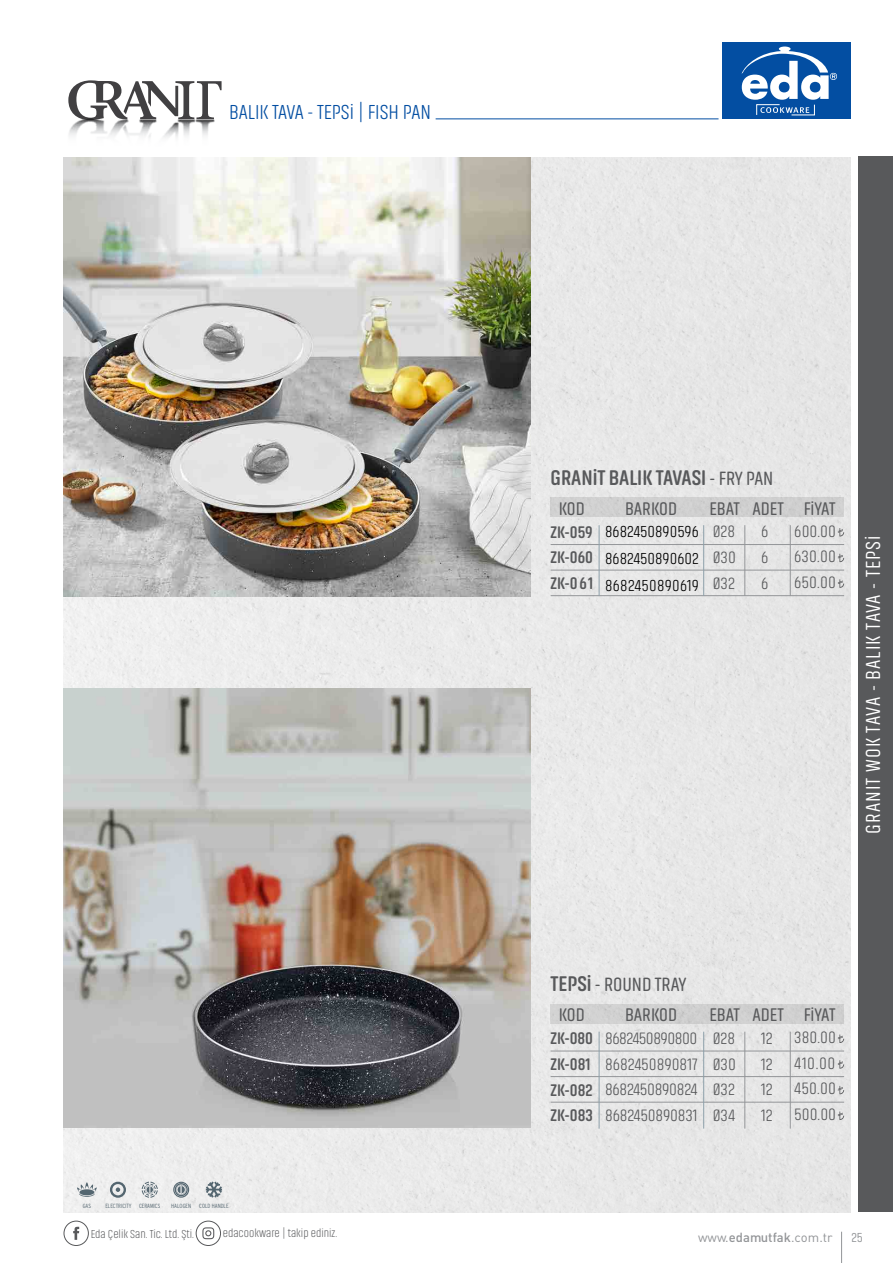
<style>
.page{position:relative;width:893px;height:1263px;background:#fff}
.page>*{position:absolute;margin:0;border:0;box-sizing:border-box;transform-origin:0 0}
.t1{font:700 21.6px "Akhand Soft";color:#58595b}
.t2{font:300 21px "Akhand Soft";letter-spacing:.05em;color:#fff}
.t3{font:300 21px "Akhand Soft";color:#034ea2}
.t4{font:19.8px "Akhand Soft";color:#58595b}
.t5{font:18.75px "Akhand Soft";color:#58595b}
.t6{font:300 17.1px/25.7px "Akhand Soft";color:#58595b;text-align:justify}
.t7{font:700 17.1px/25.7px "Akhand Soft";color:#58595b;text-align:justify}
.t8{font:300 16.5px/27px "Akhand Soft";letter-spacing:.005em;color:#000;text-align:justify}
.t9{font:300 13.5px "Akhand Soft";color:#939598}
.t10{font:13.05px "DIN Tr";color:#939598}
.t11{font:200 12px "Akhand Soft";color:#58595b}
.t12{font:6.15px "Interstate Con Light Tr";color:#546670}
.s1{font-weight:400;font-size:19.8px}
.s2{font-weight:700;font-size:21.6px}
.s3{font-family:"DIN Medium Tr"}
</style>
<div class="page">
<div style="left:722px;top:42px;width:128px;height:77px;background:#034ea2"></div>
<svg style="left:741px;top:47px;width:96px;height:68px"></svg>
<hr style="left:841px;top:1232px;width:1px;height:31px;background:#939598">
<div style="left:64px;top:157px;width:786px;height:1055px;background:#e7e7e7"></div>
<hr style="left:436px;top:119px;width:282px;height:1px;background:#034ea2">
<div style="left:859px;top:157px;width:34px;height:1055px;background:#58595b"></div>
<svg style="left:206px;top:1181px;width:16px;height:17px"></svg>
<svg style="left:77px;top:1182px;width:20px;height:15px"></svg>
<svg style="left:173px;top:1182px;width:16px;height:16px"></svg>
<svg style="left:142px;top:1182px;width:16px;height:16px"></svg>
<svg style="left:110px;top:1182px;width:16px;height:16px"></svg>
<img style="left:64px;top:157px;width:467px;height:439px">
<img style="left:64px;top:689px;width:467px;height:438px">
<div style="left:551px;top:498px;width:293px;height:19px;background:#d0d0d0"></div>
<svg style="left:838px;top:528px;width:6px;height:8px"></svg>
<svg style="left:838px;top:554px;width:6px;height:8px"></svg>
<svg style="left:838px;top:579px;width:6px;height:9px"></svg>
<hr style="left:551px;top:544px;width:293px;height:1px;background:#939598">
<hr style="left:551px;top:570px;width:293px;height:1px;background:#939598">
<hr style="left:551px;top:595px;width:293px;height:1px;background:#939598">
<hr style="left:703px;top:525px;width:1px;height:71px;background:#8da0aa">
<hr style="left:599px;top:525px;width:1px;height:71px;background:#8da0aa">
<hr style="left:790px;top:525px;width:1px;height:71px;background:#939598">
<hr style="left:745px;top:525px;width:1px;height:71px;background:#939598">
<img style="left:142px;top:120px;width:40px;height:53px">
<img style="left:64px;top:120px;width:78px;height:53px">
<img style="left:182px;top:120px;width:47px;height:53px">
<svg style="left:68px;top:80px;width:154px;height:40px"></svg>
<div style="left:551px;top:1004px;width:293px;height:19px;background:#d0d0d0"></div>
<svg style="left:838px;top:1034px;width:6px;height:9px"></svg>
<svg style="left:838px;top:1060px;width:6px;height:9px"></svg>
<svg style="left:838px;top:1086px;width:6px;height:8px"></svg>
<svg style="left:838px;top:1111px;width:6px;height:9px"></svg>
<hr style="left:551px;top:1051px;width:293px;height:1px;background:#939598">
<hr style="left:551px;top:1076px;width:293px;height:1px;background:#939598">
<hr style="left:551px;top:1102px;width:293px;height:1px;background:#939598">
<hr style="left:703px;top:1032px;width:1px;height:96px;background:#8da0aa">
<hr style="left:599px;top:1032px;width:1px;height:96px;background:#8da0aa">
<hr style="left:790px;top:1032px;width:1px;height:96px;background:#939598">
<hr style="left:745px;top:1032px;width:1px;height:96px;background:#939598">
<div style="left:64px;top:1221px;width:25px;height:25px;border:1px solid #58595b;border-radius:50%"></div>
<svg style="left:73px;top:1227px;width:6px;height:13px"></svg>
<div style="left:196px;top:1221px;width:25px;height:25px;border:1px solid #58595b;border-radius:50%"></div>
<svg style="left:202px;top:1227px;width:12px;height:12px"></svg>
<p class="t3" style="left:229px;top:101px;width:203px">BALIK TAVA - TEPSi | FISH PAN</p>
<p class="t12" style="left:83px;top:1202px;width:10px">GAS</p>
<p class="t12" style="left:105px;top:1202px;width:56px">ELECTRICITY CERAMICS</p>
<p class="t12" style="left:171px;top:1202px;width:21px">HALOGEN</p>
<p class="t11" style="left:91px;top:1227px;width:105px">Eda Çelik San. Tic. Ltd. Şti.</p>
<p class="t11" style="left:223px;top:1227px;width:116px">edacookware | takip ediniz.</p>
<p class="t1" style="left:551px;top:466px;width:224px">GRANiT BALIK TAVASI <span class="s1">- FRY PAN</span></p>
<p class="t5" style="left:559px;top:498px;width:27px">KOD</p>
<p class="t5" style="left:625px;top:498px;width:53px">BARKOD</p>
<p class="t5" style="left:709px;top:498px;width:128px">EBAT ADET FiYAT</p>
<p class="t7" style="left:551px;top:519px;width:44px">ZK-059<br>ZK-060<br>ZK-061</p>
<p class="t6" style="left:713px;top:519px;width:25px">Ø28<br>Ø30<br>Ø32</p>
<p class="t6" style="left:761px;top:519px;width:9px">6<br>6<br>6</p>
<p class="t8" style="left:605px;top:518px;width:95px">8682450890596<br>8682450890602<br>8682450890619</p>
<p class="t6" style="left:794px;top:518px;width:43px">600.00<br>630.00<br>650.00</p>
<p class="t2" style="left:862px;top:834px;width:300px;rotate:-90deg">GRANIT WOK TAVA - BALIK TAVA - TEPSi</p>
<p class="t4" style="left:551px;top:974px;width:137px"><span class="s2">TEPSi</span> - ROUND TRAY</p>
<p class="t5" style="left:559px;top:1005px;width:27px">KOD</p>
<p class="t5" style="left:625px;top:1005px;width:53px">BARKOD</p>
<p class="t5" style="left:709px;top:1005px;width:128px">EBAT ADET FiYAT</p>
<p class="t7" style="left:551px;top:1026px;width:44px;text-align:left">ZK-080<br>ZK-081<br>ZK-082<br>ZK-083</p>
<p class="t6" style="left:713px;top:1025px;width:25px">Ø28<br>Ø30<br>Ø32<br>Ø34</p>
<p class="t6" style="left:761px;top:1025px;width:13px">12<br>12<br>12<br>12</p>
<p class="t6" style="left:605px;top:1025px;width:94px">8682450890800<br>8682450890817<br>8682450890824<br>8682450890831</p>
<p class="t6" style="left:794px;top:1024px;width:43px">380.00<br>410.00<br>450.00<br>500.00</p>
<p class="t10" style="left:698px;top:1229px;width:136px">www.<span class="s3">edamutfak</span>.com.tr</p>
<p class="t9" style="left:851px;top:1230px;width:13px">25</p>
</div>
